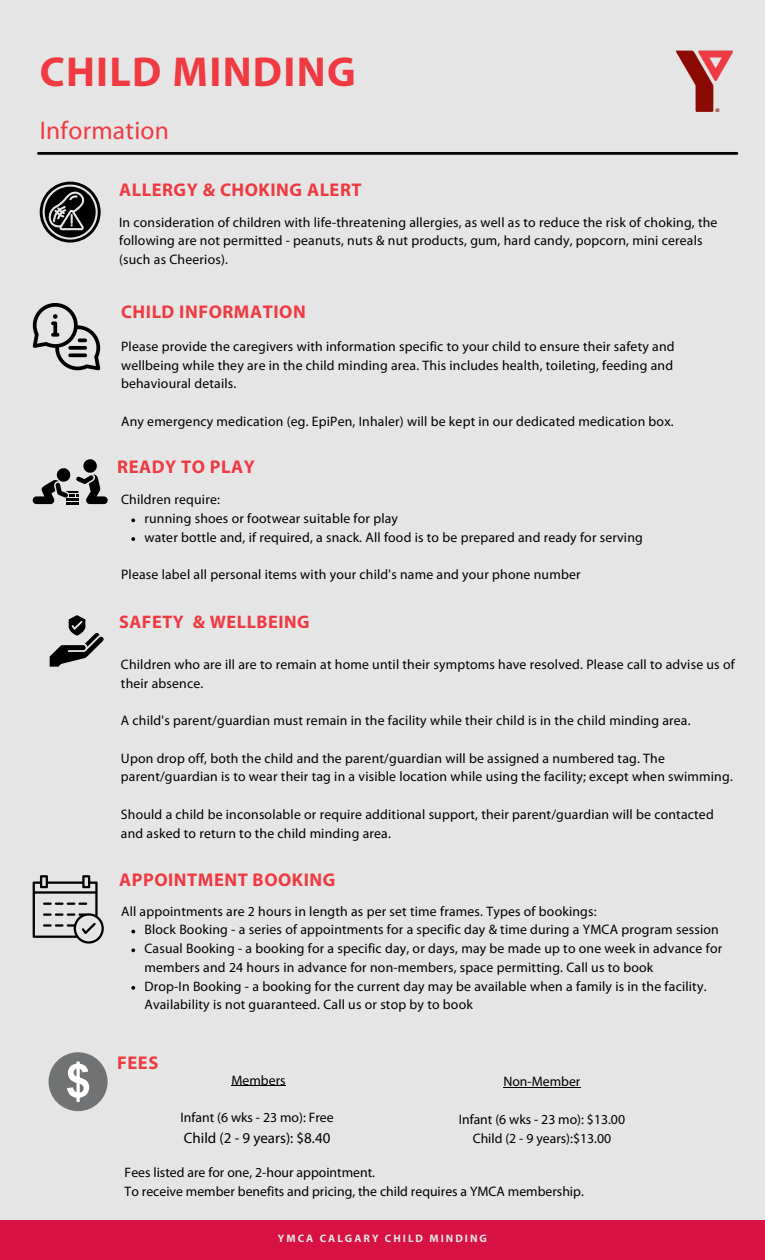
<style>
.page{position:relative;width:765px;height:1260px;background:#e5e5e6}
.page>*{position:absolute;margin:0;border:0;box-sizing:border-box;transform-origin:0 0}
.t1{font:700 42px "Myriad Pro";letter-spacing:.03em;color:#ef3a42}
.t2{font:25.5px "Myriad Pro";letter-spacing:.01em;color:#ef3a42}
.t3{font:700 18.5px "Myriad Pro";letter-spacing:.03em;color:#ef3a42}
.t4{font:700 18.25px "Myriad Pro";letter-spacing:.03em;color:#ef3a42}
.t5{font:15px "Myriad Pro";color:#000}
.t6{font:13.75px/18.8px "Myriad Pro";letter-spacing:.015em;color:#000}
.t7{font:700 10.88px "Myriad Pro";letter-spacing:.185em;color:#e5e5e6}
</style>
<div class="page">
<div style="left:0;top:1220px;width:765px;height:40px;background:#d81143"></div>
<hr style="left:38px;top:152px;width:699px;height:3px;background:#020203">
<img style="left:676px;top:50px;width:57px;height:62px">
<svg style="left:40px;top:182px;width:61px;height:61px"></svg>
<svg style="left:33px;top:459px;width:75px;height:45px"></svg>
<svg style="left:50px;top:615px;width:54px;height:52px"></svg>
<div style="left:49px;top:1052px;width:59px;height:59px;background:#717273;border-radius:50%"></div>
<svg style="left:67px;top:1062px;width:22px;height:40px"></svg>
<svg style="left:33px;top:303px;width:67px;height:67px"></svg>
<svg style="left:33px;top:875px;width:71px;height:69px"></svg>
<svg style="left:131px;top:518px;width:4px;height:4px"></svg>
<svg style="left:131px;top:537px;width:4px;height:4px"></svg>
<svg style="left:131px;top:930px;width:4px;height:3px"></svg>
<svg style="left:131px;top:948px;width:4px;height:4px"></svg>
<svg style="left:131px;top:986px;width:4px;height:4px"></svg>
<hr style="left:232px;top:1086px;width:54px;height:1px;background:#000">
<hr style="left:503px;top:1087px;width:77px;height:1px;background:#000">
<p class="t1" style="left:40px;top:54px;width:317px">CHILD MINDING</p>
<p class="t2" style="left:40px;top:120px;width:131px">Information</p>
<p class="t3" style="left:119px;top:182px;width:244px">ALLERGY &amp; CHOKING ALERT</p>
<p class="t6" style="left:119px;top:214px;width:600px">In consideration of children with life-threatening allergies, as well as to reduce the risk of choking, the following are not permitted - peanuts, nuts &amp; nut products, gum, hard candy, popcorn, mini cereals (such as Cheerios).</p>
<p class="t3" style="left:121px;top:304px;width:186px">CHILD INFORMATION</p>
<p class="t6" style="left:121px;top:338px;width:555px;text-align:justify">Please provide the caregivers with information specific to your child to ensure their safety and wellbeing while they are in the child minding area. This includes health, toileting, feeding and behavioural details.</p>
<p class="t6" style="left:121px;top:413px;width:554px">Any emergency medication (eg. EpiPen, Inhaler) will be kept in our dedicated medication box.</p>
<p class="t3" style="left:117px;top:459px;width:139px">READY TO PLAY</p>
<p class="t6" style="left:121px;top:492px;width:100px">Children require:</p>
<p class="t6" style="left:144px;top:510px;width:255px">running shoes or footwear suitable for play</p>
<p class="t6" style="left:144px;top:529px;width:500px">water bottle and, if required, a snack. All food is to be prepared and ready for serving</p>
<p class="t6" style="left:121px;top:567px;width:461px">Please label all personal items with your child's name and your phone number</p>
<p class="t4" style="left:119px;top:614px;width:192px">SAFETY &amp; WELLBEING</p>
<p class="t6" style="left:121px;top:656px;width:615px">Children who are ill are to remain at home until their symptoms have resolved. Please call to advise us of their absence.</p>
<p class="t6" style="left:121px;top:712px;width:571px">A child's parent/guardian must remain in the facility while their child is in the child minding area.</p>
<p class="t6" style="left:121px;top:750px;width:613px">Upon drop off, both the child and the parent/guardian will be assigned a numbered tag. The parent/guardian is to wear their tag in a visible location while using the facility; except when swimming.</p>
<p class="t6" style="left:121px;top:806px;width:594px">Should a child be inconsolable or require additional support, their parent/guardian will be contacted and asked to return to the child minding area.</p>
<p class="t3" style="left:119px;top:872px;width:218px">APPOINTMENT BOOKING</p>
<p class="t6" style="left:144px;top:922px;width:576px">Block Booking - a series of appointments for a specific day &amp; time during a YMCA program session</p>
<p class="t6" style="left:144px;top:940px;width:579px">Casual Booking - a booking for a specific day, or days, may be made up to one week in advance for members and 24 hours in advance for non-members, space permitting. Call us to book</p>
<p class="t6" style="left:144px;top:978px;width:564px">Drop-In Booking - a booking for the current day may be available when a family is in the facility.<br>Availability is not guaranteed. Call us or stop by to book</p>
<p class="t6" style="left:121px;top:903px;width:477px">All appointments are 2 hours in length as per set time frames. Types of bookings:</p>
<p class="t3" style="left:117px;top:1055px;width:43px">FEES</p>
<p class="t6" style="left:232px;top:1072px;width:56px">Members</p>
<p class="t6" style="left:181px;top:1109px;width:155px">Infant (6 wks - 23 mo): Free</p>
<p class="t5" style="left:184px;top:1131px;width:148px">Child (2 - 9 years): $8.40</p>
<p class="t6" style="left:503px;top:1074px;width:79px">Non-Member</p>
<p class="t6" style="left:459px;top:1111px;width:168px">Infant (6 wks - 23 mo): $13.00</p>
<p class="t6" style="left:473px;top:1130px;width:140px">Child (2 - 9 years):$13.00</p>
<p class="t6" style="left:125px;top:1165px;width:252px">Fees listed are for one, 2-hour appointment.</p>
<p class="t6" style="left:125px;top:1183px;width:461px">To receive member benefits and pricing, the child requires a YMCA membership.</p>
<p class="t7" style="left:278px;top:1234px;width:211px">YMCA CALGARY CHILD MINDING</p>
</div>
